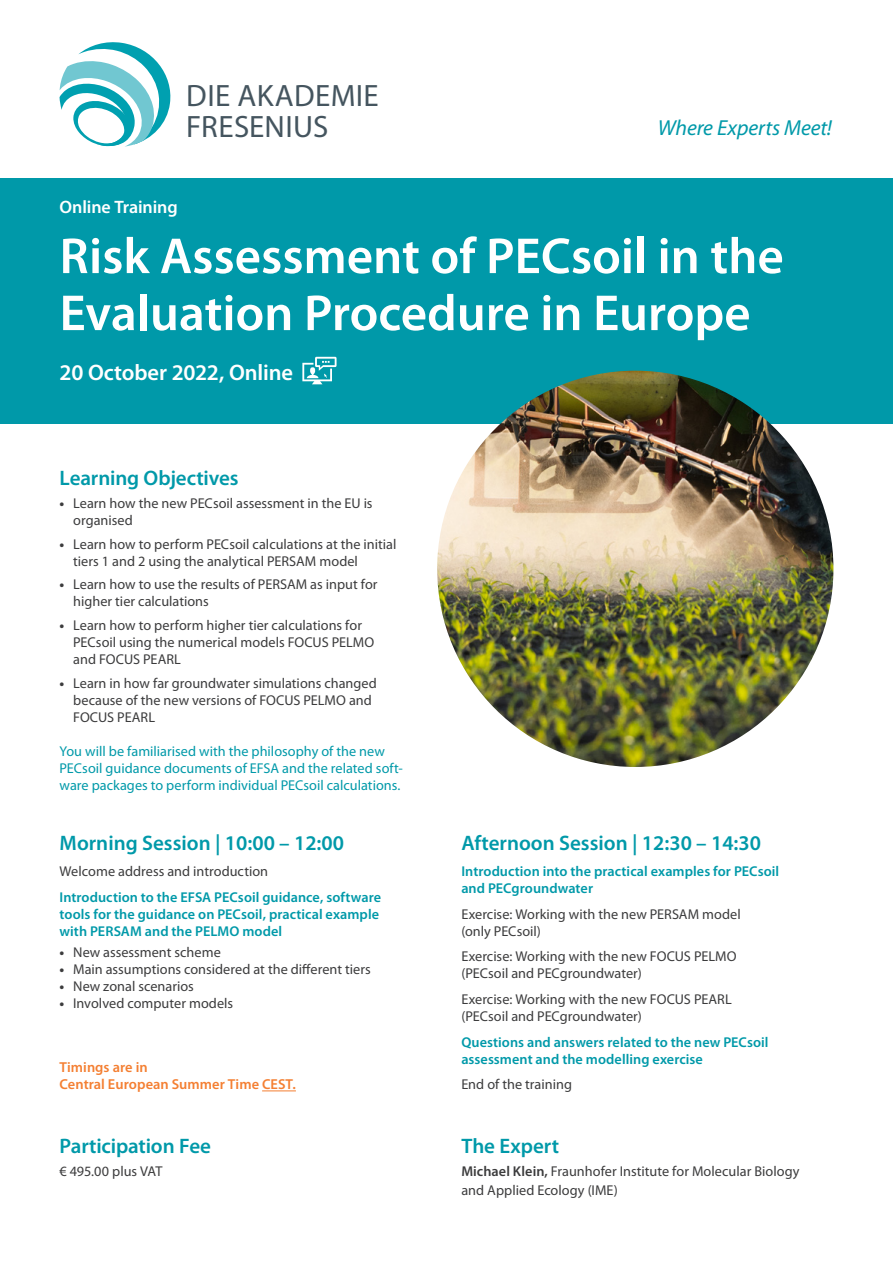
<style>
.page{position:relative;width:893px;height:1263px;background:#fff}
.page>*{position:absolute;margin:0;border:0;box-sizing:border-box;transform-origin:0 0}
.t1{font:600 51px/57px "Myriad Pro";color:#fff}
.t2{font:31.05px/31px "Myriad Pro";letter-spacing:.01em;color:#45555f}
.t3{font:600 22.5px "Myriad Pro";letter-spacing:-.01em;color:#fff}
.t4{font:italic 21.75px "Myriad Pro";letter-spacing:-.005em;color:#0099a9}
.Zwischenüberschrifte{font:600 21px "Myriad Pro";color:#0099a9}
.t5{font:600 18px "Myriad Pro";letter-spacing:-.005em;color:#fff}
.t6{font:600 14.4px/17.4px "Myriad Pro";letter-spacing:.005em;color:#f47f32}
.Fließtext{font:14.25px/17.1px "Myriad Pro";color:#3c3c3d}
.Fließtext-2{font:600 14.25px/17.1px "Myriad Pro";letter-spacing:.005em;color:#0099a9}
.Vortragstitel{font:14.25px/17.1px "Myriad Pro";color:#3c3c3d}
.Fließtext-3{font:14.25px/17.1px "Myriad Pro";color:#0099a9}
.s1{font-weight:700}
.s2{font-weight:600}
</style>
<div class="page">
<div style="left:0;top:178px;width:893px;height:245px;background:#0099a9"></div>
<svg style="left:60px;top:42px;width:111px;height:105px"></svg>
<svg style="left:302px;top:357px;width:35px;height:27px"></svg>
<hr style="left:262px;top:1090px;width:34px;height:1px;background:#f47f32">
<img style="left:437px;top:371px;width:396px;height:396px;border-radius:198px">
<p class="t2" style="left:186px;top:79px;width:194px">DIE AKADEMIE<br>FRESENIUS</p>
<p class="t4" style="left:658px;top:114px;width:176px">Where Experts Meet!</p>
<p class="t5" style="left:60px;top:196px;width:120px">Online Training</p>
<p class="t1" style="left:60px;top:226px;width:726px">Risk Assessment of PECsoil in the<br>Evaluation Procedure in Europe</p>
<p class="t3" style="left:60px;top:358px;width:235px">20 October 2022, Online</p>
<p class="Zwischenüberschrifte" style="left:60px;top:464px;width:181px">Learning Objectives</p>
<p class="Fließtext" style="left:73px;top:494px;width:301px;text-indent:-14px"><span class="s1">•</span> Learn how the new PECsoil assessment in the EU is organised</p>
<p class="Fließtext" style="left:73px;top:535px;width:325px;text-indent:-14px"><span class="s1">•</span> Learn how to perform PECsoil calculations at the initial tiers 1 and 2 using the analytical PERSAM model</p>
<p class="Fließtext" style="left:73px;top:576px;width:306px;text-indent:-14px"><span class="s1">•</span> Learn how to use the results of PERSAM as input for higher tier calculations</p>
<p class="Fließtext" style="left:73px;top:616px;width:303px;text-indent:-14px"><span class="s1">•</span> Learn how to perform higher tier calculations for<br>PECsoil using the numerical models FOCUS PELMO and FOCUS PEARL</p>
<p class="Fließtext" style="left:73px;top:674px;width:305px;text-indent:-14px"><span class="s1">•</span> Learn in how far groundwater simulations changed because of the new versions of FOCUS PELMO and<br>FOCUS PEARL</p>
<p class="Fließtext-3" style="left:60px;top:742px;width:345px">You will be familiarised with the philosophy of the new<br>PECsoil guidance documents of EFSA and the related soft&shy;ware packages to perform individual PECsoil calculations.</p>
<p class="Zwischenüberschrifte" style="left:60px;top:830px;width:286px">Morning Session | 10:00 – 12:00</p>
<p class="Fließtext" style="left:60px;top:862px;width:210px">Welcome address and introduction</p>
<p class="Fließtext-2" style="left:60px;top:888px;width:323px">Introduction to the EFSA PECsoil guidance, software tools for the guidance on PECsoil, practical example with PERSAM and the PELMO model</p>
<p class="Fließtext" style="left:60px;top:943px;width:163px"><span class="s1">•</span> New assessment scheme</p>
<p class="Fließtext" style="left:60px;top:961px;width:313px"><span class="s1">•</span> Main assumptions considered at the different tiers</p>
<p class="Fließtext" style="left:60px;top:978px;width:136px"><span class="s1">•</span> New zonal scenarios</p>
<p class="Fließtext" style="left:60px;top:995px;width:175px"><span class="s1">•</span> Involved computer models</p>
<p class="t6" style="left:60px;top:1058px;width:238px">Timings are in<br>Central European Summer Time CEST.</p>
<p class="Zwischenüberschrifte" style="left:60px;top:1133px;width:153px">Participation Fee</p>
<p class="Fließtext" style="left:60px;top:1163px;width:104px">€ 495.00 plus VAT</p>
<p class="Zwischenüberschrifte" style="left:461px;top:830px;width:301px">Afternoon Session | 12:30 – 14:30</p>
<p class="Fließtext-2" style="left:461px;top:862px;width:319px">Introduction into the practical examples for PECsoil and PECgroundwater</p>
<p class="Vortragstitel" style="left:461px;top:905px;width:281px">Exercise: Working with the new PERSAM model (only PECsoil)</p>
<p class="Vortragstitel" style="left:461px;top:948px;width:277px">Exercise: Working with the new FOCUS PELMO (PECsoil and PECgroundwater)</p>
<p class="Vortragstitel" style="left:461px;top:990px;width:272px">Exercise: Working with the new FOCUS PEARL (PECsoil and PECgroundwater)</p>
<p class="Fließtext-2" style="left:461px;top:1033px;width:309px">Questions and answers related to the new PECsoil assessment and the modelling exercise</p>
<p class="Vortragstitel" style="left:461px;top:1076px;width:112px">End of the training</p>
<p class="Zwischenüberschrifte" style="left:461px;top:1133px;width:99px">The Expert</p>
<p class="Fließtext" style="left:461px;top:1162px;width:340px;line-height:18.8px"><span class="s2">Michael Klein,</span> Fraunhofer Institute for Molecular Biology and Applied Ecology (IME)</p>
</div>
